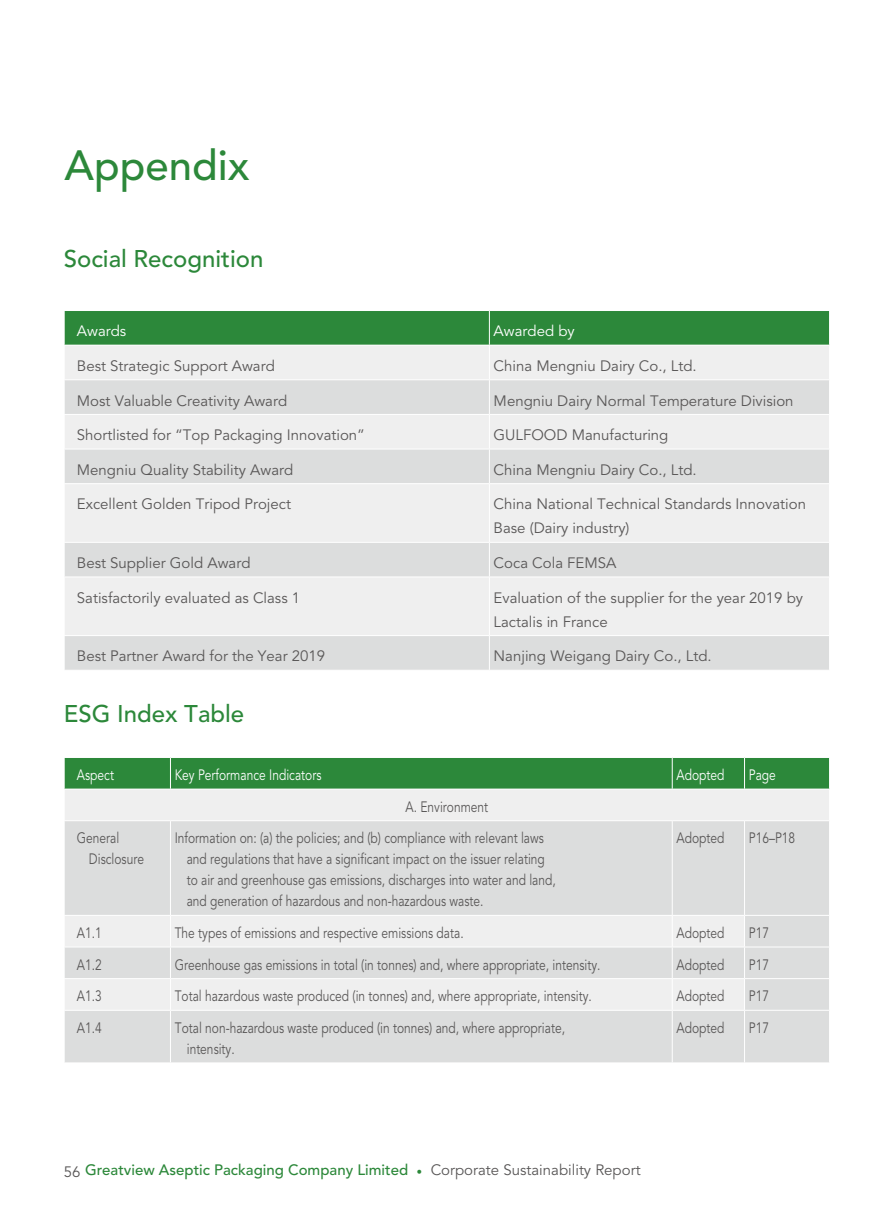
<style>
.page{position:relative;width:893px;height:1212px;background:#fff}
.page>*{position:absolute;margin:0;border:0;box-sizing:border-box;transform-origin:0 0}
.t1{font:500 42px "Avenir LT Std";color:#2c883a}
.t2{font:500 24px "Avenir LT Std";color:#2c883a}
.t3{font:15px/21px "Avenir LT Std";color:#595757;scale:.8 1}
.t4{font:15px/24px "Avenir LT Std";color:#595757}
.t5{font:500 15px "Avenir LT Std";color:#2c883a}
.t6{font:15px "Avenir LT Std";color:#fff;scale:.8 1}
.t7{font:15px "Avenir LT Std";color:#fff}
.s1{font-weight:400;color:#595757}
.s2{font-family:"Minion Pro";font-weight:400}
</style>
<div class="page">
<div style="left:65px;top:311px;width:764px;height:34px;background:#2c883a"></div>
<div style="left:65px;top:346px;width:764px;height:33px;background:#efefef"></div>
<svg style="left:65px;top:380px;width:764px;height:290px;fill:#efefef"></svg>
<hr style="left:489px;top:311px;width:1px;height:34px;background:#fff">
<hr style="left:489px;top:345px;width:1px;height:34px;background:#fff">
<hr style="left:489px;top:380px;width:1px;height:34px;background:#fff">
<hr style="left:64px;top:414px;width:425px;height:1px;background:#fff">
<hr style="left:489px;top:414px;width:341px;height:1px;background:#fff">
<hr style="left:489px;top:415px;width:1px;height:34px;background:#fff">
<hr style="left:64px;top:449px;width:425px;height:1px;background:#fff">
<hr style="left:489px;top:449px;width:341px;height:1px;background:#fff">
<hr style="left:489px;top:449px;width:1px;height:34px;background:#fff">
<hr style="left:64px;top:483px;width:425px;height:1px;background:#fff">
<hr style="left:489px;top:483px;width:341px;height:1px;background:#fff">
<hr style="left:489px;top:484px;width:1px;height:58px;background:#fff">
<hr style="left:64px;top:542px;width:425px;height:1px;background:#fff">
<hr style="left:489px;top:542px;width:341px;height:1px;background:#fff">
<hr style="left:489px;top:543px;width:1px;height:34px;background:#fff">
<hr style="left:64px;top:577px;width:425px;height:1px;background:#fff">
<hr style="left:489px;top:577px;width:341px;height:1px;background:#fff">
<hr style="left:489px;top:577px;width:1px;height:58px;background:#fff">
<hr style="left:64px;top:635px;width:425px;height:1px;background:#fff">
<hr style="left:489px;top:635px;width:341px;height:1px;background:#fff">
<hr style="left:489px;top:636px;width:1px;height:34px;background:#fff">
<div style="left:65px;top:758px;width:764px;height:31px;background:#2c883a"></div>
<div style="left:65px;top:790px;width:764px;height:30px;background:#efefef"></div>
<svg style="left:65px;top:821px;width:764px;height:241px;fill:#dcdddd"></svg>
<hr style="left:170px;top:758px;width:1px;height:31px;background:#fff">
<hr style="left:672px;top:758px;width:1px;height:31px;background:#fff">
<hr style="left:744px;top:758px;width:1px;height:31px;background:#fff">
<hr style="left:170px;top:821px;width:1px;height:94px;background:#fff">
<hr style="left:672px;top:821px;width:1px;height:94px;background:#fff">
<hr style="left:744px;top:821px;width:1px;height:94px;background:#fff">
<hr style="left:64px;top:915px;width:106px;height:1px;background:#fff">
<hr style="left:170px;top:915px;width:502px;height:1px;background:#fff">
<hr style="left:170px;top:916px;width:1px;height:30px;background:#fff">
<hr style="left:672px;top:915px;width:72px;height:1px;background:#fff">
<hr style="left:672px;top:916px;width:1px;height:30px;background:#fff">
<hr style="left:744px;top:915px;width:86px;height:1px;background:#fff">
<hr style="left:744px;top:916px;width:1px;height:30px;background:#fff">
<hr style="left:64px;top:946px;width:106px;height:1px;background:#fff">
<hr style="left:170px;top:946px;width:502px;height:1px;background:#fff">
<hr style="left:170px;top:947px;width:1px;height:31px;background:#fff">
<hr style="left:672px;top:946px;width:72px;height:1px;background:#fff">
<hr style="left:672px;top:947px;width:1px;height:31px;background:#fff">
<hr style="left:744px;top:946px;width:86px;height:1px;background:#fff">
<hr style="left:744px;top:947px;width:1px;height:31px;background:#fff">
<hr style="left:64px;top:978px;width:106px;height:1px;background:#fff">
<hr style="left:170px;top:978px;width:502px;height:1px;background:#fff">
<hr style="left:170px;top:979px;width:1px;height:31px;background:#fff">
<hr style="left:672px;top:978px;width:72px;height:1px;background:#fff">
<hr style="left:672px;top:979px;width:1px;height:31px;background:#fff">
<hr style="left:744px;top:978px;width:86px;height:1px;background:#fff">
<hr style="left:744px;top:979px;width:1px;height:31px;background:#fff">
<hr style="left:64px;top:1010px;width:106px;height:1px;background:#fff">
<hr style="left:170px;top:1010px;width:502px;height:1px;background:#fff">
<hr style="left:170px;top:1010px;width:1px;height:52px;background:#fff">
<hr style="left:672px;top:1010px;width:72px;height:1px;background:#fff">
<hr style="left:672px;top:1010px;width:1px;height:52px;background:#fff">
<hr style="left:744px;top:1010px;width:86px;height:1px;background:#fff">
<hr style="left:744px;top:1010px;width:1px;height:52px;background:#fff">
<h1 class="t1" style="left:65px;top:142px;width:187px">Appendix</h1>
<h2 class="t2" style="left:64px;top:244px;width:201px">Social Recognition</h2>
<p class="t7" style="left:77px;top:322px;width:51px">Awards</p>
<p class="t7" style="left:494px;top:322px;width:83px">Awarded by</p>
<p class="t4" style="left:77px;top:354px;width:199px">Best Strategic Support Award</p>
<p class="t4" style="left:494px;top:354px;width:205px">China Mengniu Dairy Co., Ltd.</p>
<p class="t4" style="left:77px;top:389px;width:212px">Most Valuable Creativity Award</p>
<p class="t4" style="left:494px;top:389px;width:301px">Mengniu Dairy Normal Temperature Division</p>
<p class="t4" style="left:77px;top:423px;width:290px">Shortlisted for “Top Packaging Innovation”</p>
<p class="t4" style="left:494px;top:423px;width:176px">GULFOOD Manufacturing</p>
<p class="t4" style="left:77px;top:458px;width:218px">Mengniu Quality Stability Award</p>
<p class="t4" style="left:494px;top:458px;width:205px">China Mengniu Dairy Co., Ltd.</p>
<p class="t4" style="left:77px;top:493px;width:216px">Excellent Golden Tripod Project</p>
<p class="t4" style="left:494px;top:493px;width:314px">China National Technical Standards Innovation<br>Base (Dairy industry)</p>
<p class="t4" style="left:77px;top:551px;width:175px">Best Supplier Gold Award</p>
<p class="t4" style="left:494px;top:551px;width:124px">Coca Cola FEMSA</p>
<p class="t4" style="left:77px;top:586px;width:225px">Satisfactorily evaluated as Class 1</p>
<p class="t4" style="left:494px;top:586px;width:311px">Evaluation of the supplier for the year 2019 by<br>Lactalis in France</p>
<p class="t4" style="left:77px;top:645px;width:250px">Best Partner Award for the Year 2019</p>
<p class="t4" style="left:494px;top:645px;width:220px">Nanjing Weigang Dairy Co., Ltd.</p>
<h2 class="t2" style="left:64px;top:700px;width:182px">ESG Index Table</h2>
<p class="t6" style="left:77px;top:766px;width:48px">Aspect</p>
<p class="t6" style="left:175px;top:766px;width:185px">Key Performance Indicators</p>
<p class="t6" style="left:676px;top:766px;width:61px">Adopted</p>
<p class="t6" style="left:749px;top:766px;width:35px">Page</p>
<p class="t3" style="left:406px;top:796px;width:105px">A. Environment</p>
<p class="t3" style="left:89px;top:828px;width:70px;text-indent:-12px">General<br>Disclosure</p>
<p class="t3" style="left:187px;top:828px;width:463px;text-indent:-12px">Information on: (a) the policies; and (b) compliance with relevant laws and regulations that have a significant impact on the issuer relating to air and greenhouse gas emissions, discharges into water and land, and generation of hazardous and non-hazardous waste.</p>
<p class="t3" style="left:676px;top:828px;width:61px">Adopted</p>
<p class="t3" style="left:749px;top:828px;width:60px">P16–P18</p>
<p class="t3" style="left:77px;top:923px;width:33px">A1.1</p>
<p class="t3" style="left:175px;top:923px;width:363px">The types of emissions and respective emissions data.</p>
<p class="t3" style="left:676px;top:923px;width:61px">Adopted</p>
<p class="t3" style="left:749px;top:923px;width:27px">P17</p>
<p class="t3" style="left:77px;top:954px;width:33px">A1.2</p>
<p class="t3" style="left:175px;top:954px;width:534px">Greenhouse gas emissions in total (in tonnes) and, where appropriate, intensity.</p>
<p class="t3" style="left:676px;top:954px;width:61px">Adopted</p>
<p class="t3" style="left:749px;top:954px;width:27px">P17</p>
<p class="t3" style="left:77px;top:986px;width:33px">A1.3</p>
<p class="t3" style="left:175px;top:986px;width:523px">Total hazardous waste produced (in tonnes) and, where appropriate, intensity.</p>
<p class="t3" style="left:676px;top:986px;width:61px">Adopted</p>
<p class="t3" style="left:749px;top:986px;width:27px">P17</p>
<p class="t3" style="left:77px;top:1018px;width:33px">A1.4</p>
<p class="t3" style="left:187px;top:1018px;width:474px;text-indent:-12px">Total non-hazardous waste produced (in tonnes) and, where appropriate, intensity.</p>
<p class="t3" style="left:677px;top:1018px;width:61px">Adopted</p>
<p class="t3" style="left:749px;top:1018px;width:27px">P17</p>
<p class="t5" style="left:64px;top:1161px;width:578px"><span class="s1">56</span> Greatview Aseptic Packaging Company Limited <span class="s2">•</span> <span class="s1">Corporate Sustainability Report</span></p>
</div>
